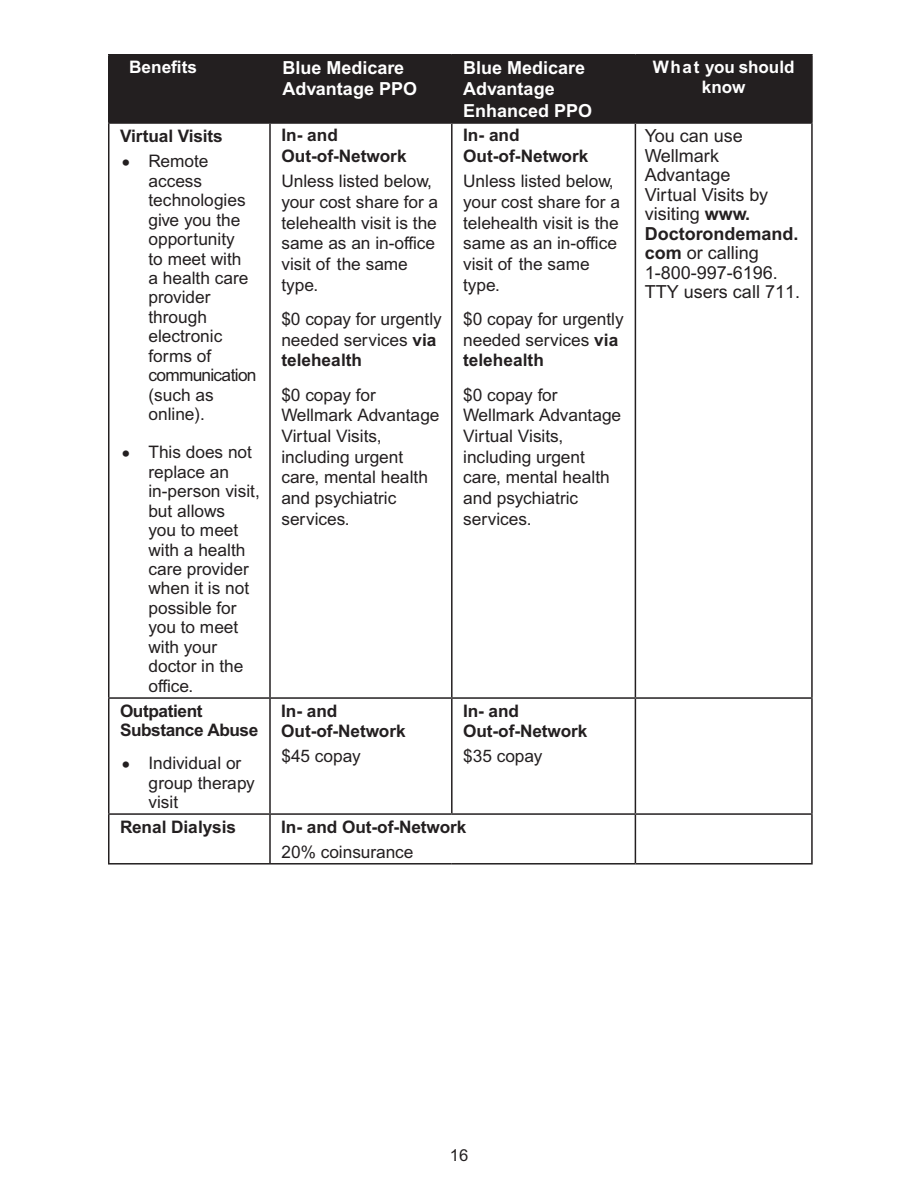
<style>
.page{position:relative;width:918px;height:1188px;background:#fff}
.page>*{position:absolute;margin:0;border:0;box-sizing:border-box;transform-origin:0 0}
.t1{font:18px/19.5px "Arial MT Std";color:#231f20}
.t2{font:700 18px/21.6px "Arial MT Std";color:#fff}
.t3{font:17.25px/19.5px "Arial MT Std";color:#231f20}
.t4{font:700 17.25px/20.7px "Arial MT Std";letter-spacing:-.005em;color:#231f20}
.t5{font:700 17.25px/19.5px "Arial MT Std";letter-spacing:-.005em;color:#fff;text-align:center}
.t6{font:700 17.25px/19.5px "Arial MT Std";letter-spacing:-.025em;color:#231f20}
.t7{font:16.5px "Arial MT Std";color:#231f20}
.s1{font-family:"Times New Roman";font-size:25.5px}
.s2{font-weight:700}
</style>
<div class="page">
<div style="left:110px;top:56px;width:701px;height:66px;background:#231f20"></div>
<hr style="left:108px;top:54px;width:162px;height:2px;background:#231f20">
<hr style="left:108px;top:56px;width:2px;height:66px;background:#231f20">
<hr style="left:270px;top:54px;width:182px;height:2px;background:#231f20">
<hr style="left:269px;top:56px;width:2px;height:66px;background:#231f20">
<hr style="left:452px;top:54px;width:183px;height:2px;background:#231f20">
<hr style="left:451px;top:56px;width:2px;height:66px;background:#231f20">
<hr style="left:635px;top:54px;width:178px;height:2px;background:#231f20">
<hr style="left:635px;top:56px;width:1px;height:66px;background:#231f20">
<hr style="left:811px;top:56px;width:2px;height:66px;background:#231f20">
<hr style="left:108px;top:122px;width:162px;height:2px;background:#231f20">
<hr style="left:108px;top:124px;width:2px;height:573px;background:#231f20">
<hr style="left:270px;top:122px;width:182px;height:2px;background:#231f20">
<hr style="left:269px;top:124px;width:2px;height:573px;background:#231f20">
<hr style="left:452px;top:122px;width:183px;height:2px;background:#231f20">
<hr style="left:451px;top:124px;width:2px;height:573px;background:#231f20">
<hr style="left:635px;top:122px;width:178px;height:2px;background:#231f20">
<hr style="left:635px;top:124px;width:1px;height:573px;background:#231f20">
<hr style="left:811px;top:124px;width:2px;height:573px;background:#231f20">
<hr style="left:108px;top:697px;width:162px;height:2px;background:#231f20">
<hr style="left:108px;top:699px;width:2px;height:114px;background:#231f20">
<hr style="left:270px;top:697px;width:182px;height:2px;background:#231f20">
<hr style="left:269px;top:699px;width:2px;height:114px;background:#231f20">
<hr style="left:452px;top:697px;width:183px;height:2px;background:#231f20">
<hr style="left:451px;top:699px;width:2px;height:114px;background:#231f20">
<hr style="left:635px;top:697px;width:178px;height:2px;background:#231f20">
<hr style="left:635px;top:699px;width:1px;height:114px;background:#231f20">
<hr style="left:811px;top:699px;width:2px;height:114px;background:#231f20">
<hr style="left:108px;top:813px;width:162px;height:2px;background:#231f20">
<hr style="left:108px;top:815px;width:2px;height:48px;background:#231f20">
<hr style="left:270px;top:813px;width:182px;height:2px;background:#231f20">
<hr style="left:269px;top:815px;width:2px;height:48px;background:#231f20">
<hr style="left:452px;top:813px;width:183px;height:2px;background:#231f20">
<hr style="left:635px;top:813px;width:178px;height:2px;background:#231f20">
<hr style="left:635px;top:815px;width:1px;height:48px;background:#231f20">
<hr style="left:811px;top:815px;width:2px;height:48px;background:#231f20">
<hr style="left:108px;top:863px;width:162px;height:2px;background:#231f20">
<hr style="left:270px;top:863px;width:182px;height:2px;background:#231f20">
<hr style="left:452px;top:863px;width:183px;height:2px;background:#231f20">
<hr style="left:635px;top:863px;width:178px;height:2px;background:#231f20">
<p class="t5" style="left:129px;top:58px;width:70px">Benefits</p>
<p class="t2" style="left:282px;top:57px;width:136px">Blue Medicare<br>Advantage PPO</p>
<p class="t2" style="left:463px;top:57px;width:131px">Blue Medicare<br>Advantage<br>Enhanced PPO</p>
<p class="t5" style="left:653px;top:58px;width:143px">What you should know</p>
<h3 class="t4" style="left:120px;top:126px;width:104px">Virtual Visits</h3>
<p class="t3" style="left:148px;top:152px;width:110px;text-indent:-27px"><span class="s1">•</span> Remote access technologies give you the opportunity<br>to meet with<br>a health care provider through electronic forms of communication (such as online).</p>
<p class="t3" style="left:148px;top:443px;width:113px;text-indent:-27px"><span class="s1">•</span> This does not replace an in-person visit, but allows<br>you to meet with a health care provider when it is not possible for you to meet with your doctor in the office.</p>
<p class="t4" style="left:281px;top:126px;width:127px">In- and<br>Out-of-Network</p>
<p class="t3" style="left:281px;top:172px;width:158px;line-height:20.7px">Unless listed below, your cost share for a telehealth visit is the same as an in-office visit of the same type.</p>
<p class="t3" style="left:281px;top:310px;width:162px;line-height:20.7px">$0 copay for urgently needed services <span class="s2">via telehealth</span></p>
<p class="t3" style="left:281px;top:385px;width:159px;line-height:20.7px">$0 copay for<br>Wellmark Advantage<br>Virtual Visits, including urgent care, mental health and psychiatric services.</p>
<p class="t4" style="left:463px;top:126px;width:127px">In- and<br>Out-of-Network</p>
<p class="t3" style="left:463px;top:172px;width:158px;line-height:20.7px">Unless listed below, your cost share for a telehealth visit is the same as an in-office visit of the same type.</p>
<p class="t3" style="left:463px;top:310px;width:162px;line-height:20.7px">$0 copay for urgently needed services <span class="s2">via telehealth</span></p>
<p class="t3" style="left:463px;top:385px;width:159px;line-height:20.7px">$0 copay for<br>Wellmark Advantage<br>Virtual Visits, including urgent care, mental health and psychiatric services.</p>
<p class="t1" style="left:645px;top:127px;width:157px">You can use<br>Wellmark<br>Advantage<br>Virtual Visits by visiting <span class="s2">www.<br>Doctorondemand. com</span> or calling<br>1-800-997-6196.<br>TTY users call 711.</p>
<h3 class="t6" style="left:120px;top:701px;width:140px">Outpatient<br>Substance Abuse</h3>
<p class="t3" style="left:148px;top:754px;width:108px;text-indent:-27px"><span class="s1">•</span> Individual or group therapy visit</p>
<p class="t4" style="left:281px;top:701px;width:126px">In- and<br>Out-of-Network</p>
<p class="t3" style="left:281px;top:748px;width:81px">$45 copay</p>
<p class="t4" style="left:463px;top:701px;width:126px">In- and<br>Out-of-Network</p>
<p class="t3" style="left:463px;top:748px;width:81px">$35 copay</p>
<h3 class="t4" style="left:120px;top:817px;width:118px">Renal Dialysis</h3>
<p class="t4" style="left:281px;top:817px;width:187px">In- and Out-of-Network</p>
<p class="t3" style="left:281px;top:843px;width:134px">20% coinsurance</p>
<p class="t7" style="left:450px;top:1146px;width:20px">16</p>
</div>
